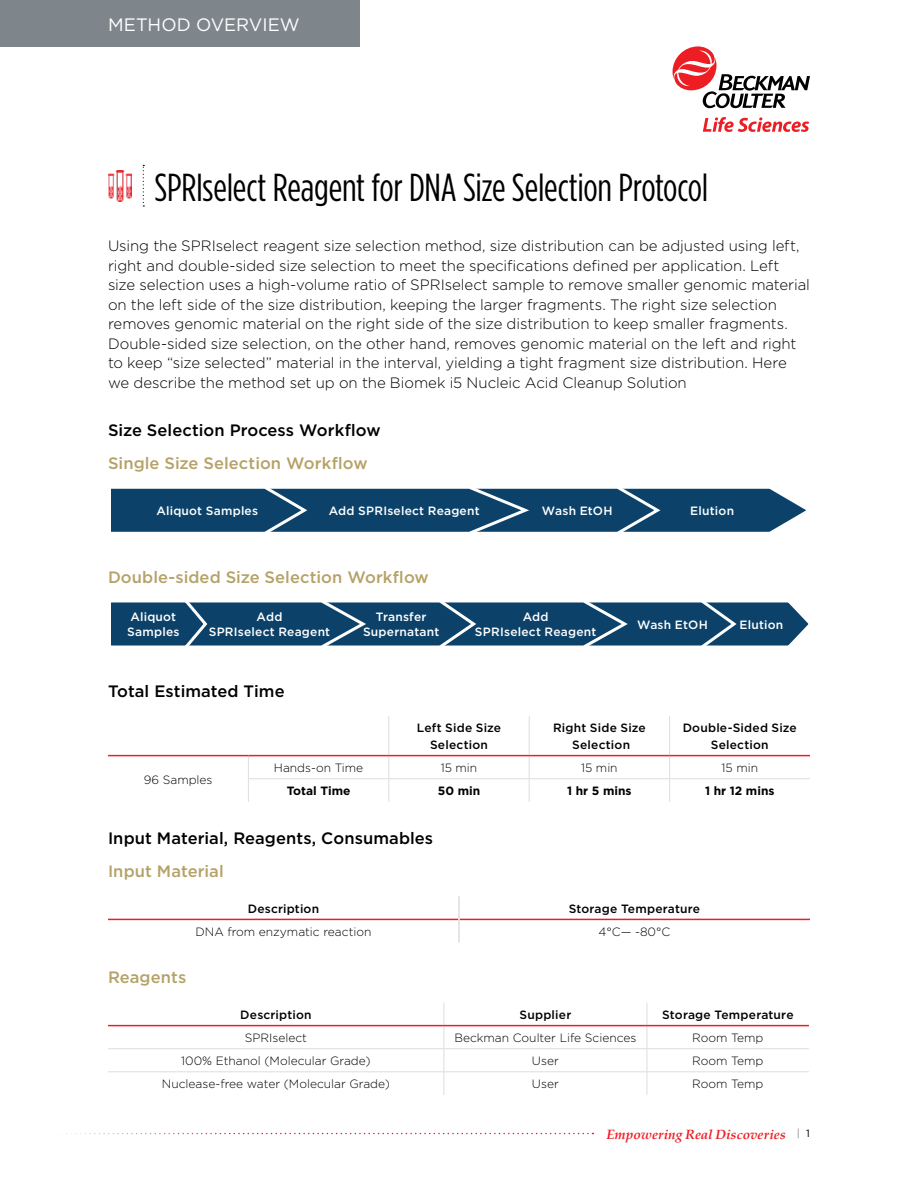
<style>
.page{position:relative;width:918px;height:1188px;background:#fff}
.page>*{position:absolute;margin:0;border:0;box-sizing:border-box;transform-origin:0 0}
.t1{font:39px "Gotham Condensed";letter-spacing:-.005em;color:#000}
.t2{font:18px "Gotham";color:#fff}
.t3{font:500 16.5px "Gotham";letter-spacing:.005em;color:#b5a268}
.t4{font:500 16.5px "Gotham";letter-spacing:.005em;color:#000}
.t5{font:300 15px/19.5px "Gotham";letter-spacing:-.005em;color:#000}
.t6{font:italic 700 13.5px "Palatino";color:#ed1d24}
.t7{font:300 12px "Gotham";color:#000}
.t8{font:500 12px/15px "Gotham";letter-spacing:.02em;color:#fff;text-align:center}
.t9{font:500 12px/16.5px "Gotham";letter-spacing:.015em;color:#000;text-align:center}
.t10{font:700 12px "Gotham";color:#000}
.t11{font:500 12px "Gotham";letter-spacing:.015em;color:#000101}
</style>
<div class="page">
<div style="left:0;top:0;width:360px;height:46px;background:#7e868c"></div>
<svg style="left:673px;top:46px;width:137px;height:62px"></svg>
<svg style="left:703px;top:117px;width:106px;height:15px"></svg>
<svg style="left:66px;top:1133px;width:527px;height:1px"></svg>
<svg style="left:143px;top:165px;width:1px;height:42px"></svg>
<img style="left:108px;top:170px;width:24px;height:31px">
<svg style="left:111px;top:488px;width:695px;height:44px;background:#1e5075"></svg>
<svg style="left:111px;top:602px;width:698px;height:44px;background:#1e5075"></svg>
<hr style="left:248px;top:778px;width:141px;height:1px;background:#dddddf">
<hr style="left:389px;top:778px;width:140px;height:1px;background:#dddddf">
<hr style="left:529px;top:778px;width:141px;height:1px;background:#dddddf">
<hr style="left:670px;top:778px;width:140px;height:1px;background:#dddddf">
<hr style="left:388px;top:716px;width:1px;height:39px;background:#dddddf">
<hr style="left:529px;top:716px;width:1px;height:39px;background:#dddddf">
<hr style="left:669px;top:716px;width:1px;height:39px;background:#dddddf">
<svg style="left:248px;top:756px;width:1px;height:46px"></svg>
<svg style="left:388px;top:756px;width:1px;height:46px"></svg>
<svg style="left:529px;top:756px;width:1px;height:46px"></svg>
<svg style="left:669px;top:756px;width:1px;height:46px"></svg>
<hr style="left:108px;top:755px;width:140px;height:1px;background:#ed1d24">
<hr style="left:248px;top:755px;width:141px;height:1px;background:#ed1d24">
<hr style="left:389px;top:755px;width:140px;height:1px;background:#ed1d24">
<hr style="left:529px;top:755px;width:141px;height:1px;background:#ed1d24">
<hr style="left:670px;top:755px;width:140px;height:1px;background:#ed1d24">
<hr style="left:108px;top:919px;width:350px;height:1px;background:#ed1d24">
<hr style="left:460px;top:919px;width:350px;height:1px;background:#ed1d24">
<hr style="left:458px;top:896px;width:2px;height:23px;background:#dddddf">
<hr style="left:458px;top:919px;width:2px;height:24px;background:#dddddf">
<svg style="left:444px;top:1003px;width:1px;height:92px"></svg>
<svg style="left:647px;top:1003px;width:1px;height:92px"></svg>
<hr style="left:108px;top:1048px;width:336px;height:1px;background:#dddddf">
<hr style="left:444px;top:1048px;width:203px;height:1px;background:#dddddf">
<hr style="left:647px;top:1048px;width:162px;height:1px;background:#dddddf">
<hr style="left:108px;top:1071px;width:336px;height:1px;background:#dddddf">
<hr style="left:444px;top:1071px;width:203px;height:1px;background:#dddddf">
<hr style="left:647px;top:1071px;width:162px;height:1px;background:#dddddf">
<hr style="left:108px;top:1025px;width:336px;height:1px;background:#ed1d24">
<hr style="left:444px;top:1025px;width:203px;height:1px;background:#ed1d24">
<hr style="left:647px;top:1025px;width:162px;height:1px;background:#ed1d24">
<p class="t2" style="left:108px;top:13px;width:193px">METHOD OVERVIEW</p>
<h1 class="t1" style="left:155px;top:165px;width:555px">SPRIselect Reagent for DNA Size Selection Protocol</h1>
<p class="t5" style="left:108px;top:236px;width:703px">Using the SPRIselect reagent size selection method, size distribution can be adjusted using left, right and double-sided size selection to meet the specifications defined per application. Left size selection uses a high-volume ratio of SPRIselect sample to remove smaller genomic material on the left side of the size distribution, keeping the larger fragments. The right size selection removes genomic material on the right side of the size distribution to keep smaller fragments.<br>Double-sided size selection, on the other hand, removes genomic material on the left and right to keep “size selected” material in the interval, yielding a tight fragment size distribution. Here we describe the method set up on the Biomek i5 Nucleic Acid Cleanup Solution</p>
<p class="t4" style="left:108px;top:419px;width:274px">Size Selection Process Workflow</p>
<p class="t3" style="left:108px;top:452px;width:261px">Single Size Selection Workflow</p>
<p class="t8" style="left:156px;top:503px;width:103px">Aliquot Samples</p>
<p class="t8" style="left:329px;top:503px;width:152px">Add SPRIselect Reagent</p>
<p class="t8" style="left:542px;top:503px;width:72px">Wash EtOH</p>
<p class="t8" style="left:690px;top:503px;width:45px">Elution</p>
<p class="t3" style="left:108px;top:566px;width:322px">Double-sided Size Selection Workflow</p>
<p class="t8" style="left:127px;top:609px;width:54px;text-align:left">Aliquot<br>Samples</p>
<p class="t8" style="left:209px;top:609px;width:123px">Add<br>SPRIselect Reagent</p>
<p class="t4" style="left:108px;top:680px;width:178px">Total Estimated Time</p>
<p class="t8" style="left:363px;top:609px;width:78px">Transfer<br>Supernatant</p>
<p class="t8" style="left:637px;top:617px;width:72px">Wash EtOH</p>
<p class="t8" style="left:475px;top:609px;width:123px">Add<br>SPRIselect Reagent</p>
<p class="t8" style="left:739px;top:617px;width:45px">Elution</p>
<p class="t9" style="left:417px;top:720px;width:86px">Left Side Size<br>Selection</p>
<p class="t9" style="left:553px;top:720px;width:94px">Right Side Size<br>Selection</p>
<p class="t9" style="left:683px;top:720px;width:116px">Double-Sided Size<br>Selection</p>
<p class="t7" style="left:274px;top:760px;width:91px">Hands-on Time</p>
<p class="t7" style="left:441px;top:760px;width:38px">15 min</p>
<p class="t7" style="left:581px;top:760px;width:38px">15 min</p>
<p class="t7" style="left:721px;top:760px;width:38px">15 min</p>
<p class="t10" style="left:287px;top:783px;width:65px">Total Time</p>
<p class="t10" style="left:438px;top:783px;width:44px">50 min</p>
<p class="t10" style="left:567px;top:783px;width:66px">1 hr 5 mins</p>
<p class="t10" style="left:705px;top:783px;width:71px">1 hr 12 mins</p>
<p class="t4" style="left:108px;top:827px;width:327px">Input Material, Reagents, Consumables</p>
<p class="t3" style="left:108px;top:860px;width:117px">Input Material</p>
<p class="t11" style="left:248px;top:901px;width:73px">Description</p>
<p class="t11" style="left:569px;top:901px;width:133px">Storage Temperature</p>
<p class="t7" style="left:195px;top:924px;width:178px">DNA from enzymatic reaction</p>
<p class="t7" style="left:599px;top:924px;width:73px">4°C— -80°C</p>
<p class="t3" style="left:108px;top:966px;width:80px">Reagents</p>
<p class="t9" style="left:240px;top:1006px;width:73px">Description</p>
<p class="t9" style="left:519px;top:1006px;width:53px">Supplier</p>
<p class="t9" style="left:662px;top:1006px;width:133px">Storage Temperature</p>
<p class="t7" style="left:245px;top:1030px;width:64px">SPRIselect</p>
<p class="t7" style="left:454px;top:1030px;width:184px">Beckman Coulter Life Sciences</p>
<p class="t7" style="left:692px;top:1030px;width:73px">Room Temp</p>
<p class="t7" style="left:181px;top:1053px;width:191px">100% Ethanol (Molecular Grade)</p>
<p class="t7" style="left:532px;top:1053px;width:28px">User</p>
<p class="t7" style="left:692px;top:1053px;width:73px">Room Temp</p>
<p class="t7" style="left:162px;top:1076px;width:230px">Nuclease-free water (Molecular Grade)</p>
<p class="t7" style="left:532px;top:1076px;width:28px">User</p>
<p class="t7" style="left:692px;top:1076px;width:73px">Room Temp</p>
<p class="t7" style="left:144px;top:772px;width:70px">96 Samples</p>
<p class="t6" style="left:606px;top:1123px;width:205px">Empowering Real Discoveries <sup>|</sup> <sup>1</sup></p>
</div>
